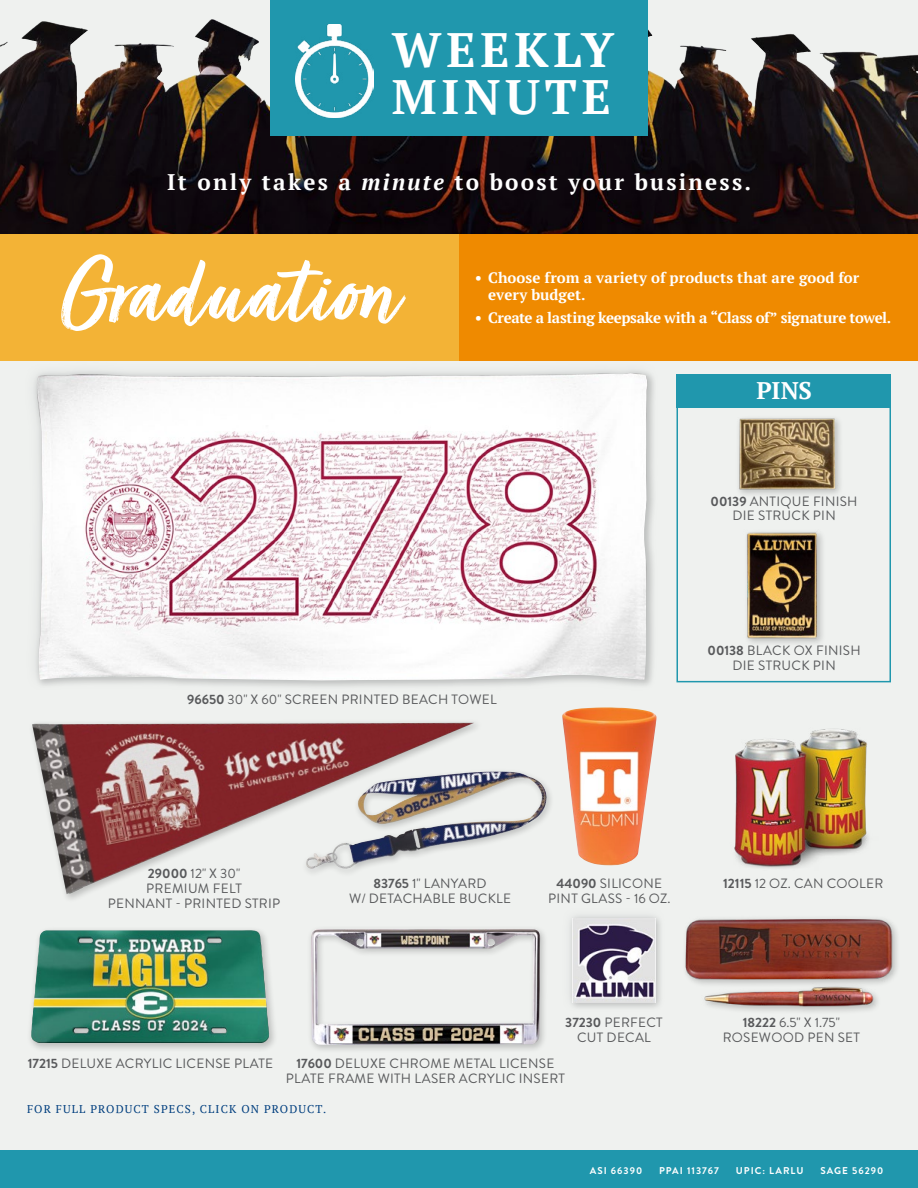
<style>
.page{position:relative;width:918px;height:1188px;background:#eff1ef}
.page>*{position:absolute;margin:0;border:0;box-sizing:border-box;transform-origin:0 0}
.t1{font:106.5px "Turbinado Bold Pro";letter-spacing:.01em;color:#fff}
.t2{font:700 48.15px/47px "PT Serif";letter-spacing:.1em;color:#fff}
.t3{font:700 24px "PT Serif";color:#fff}
.t4{font:700 22.5px "PT Serif";letter-spacing:.1em;color:#fff}
.t5{font:700 15px/16.5px "PT Serif";letter-spacing:-.005em;color:#fff}
.t6{font:700 15px "PT Serif";letter-spacing:-.025em;color:#fff}
.t7{font:13.5px/15px "Brandon Grotesque";letter-spacing:.02em;color:#58595b;text-align:center}
.t8{font:11.25px "PT Serif";letter-spacing:.1em;color:#003e7e}
.t9{font:700 9.9px "Brandon Grotesque";letter-spacing:.1em;color:#fff}
.s1{font-style:italic}
.s2{font-weight:700}
</style>
<div class="page">
<svg style="left:0;top:19px;width:918px;height:215px;background:#3a3131"></svg>
<div style="left:0;top:1150px;width:918px;height:38px;background:#2097ad"></div>
<div style="left:270px;top:0;width:378px;height:135px;background:#2097ad"></div>
<div style="left:0;top:234px;width:459px;height:127px;background:#f3b336"></div>
<div style="left:459px;top:234px;width:459px;height:127px;background:#ef8a00"></div>
<img style="left:296px;top:24px;width:77px;height:93px">
<div style="left:676px;top:374px;width:215px;height:308px;border:2px solid #2097ad"></div>
<div style="left:676px;top:374px;width:215px;height:33px;background:#2097ad"></div>
<img style="left:32px;top:723px;width:442px;height:171px">
<img style="left:734px;top:729px;width:134px;height:139px">
<img style="left:685px;top:918px;width:212px;height:94px">
<div style="left:27px;top:926px;width:251px;height:127px;background:#000;opacity:.21"></div>
<img style="left:31px;top:930px;width:239px;height:113px">
<div style="left:307px;top:925px;width:242px;height:128px;background:#000;opacity:.21"></div>
<img style="left:310px;top:929px;width:230px;height:116px">
<div style="left:562px;top:907px;width:104px;height:106px;background:#bec0c2;opacity:.5"></div>
<img style="left:573px;top:918px;width:82px;height:85px">
<div style="left:24px;top:361px;width:635px;height:332px;background:#bec0c2;opacity:.5"></div>
<img style="left:35px;top:373px;width:614px;height:307px">
<img style="left:746px;top:531px;width:77px;height:112px">
<img style="left:725px;top:407px;width:118px;height:88px">
<img style="left:562px;top:707px;width:95px;height:158px">
<div style="left:302px;top:767px;width:253px;height:110px;background:#000;opacity:.21"></div>
<img style="left:333px;top:772px;width:209px;height:80px">
<h2 class="t2" style="left:392px;top:26px;width:224px">WEEKLY<br>MINUTE</h2>
<h3 class="t4" style="left:167px;top:167px;width:585px">It only takes a <span class="s1">minute</span> to boost your business.</h3>
<h1 class="t1" style="left:61px;top:236px;width:338px">Graduation</h1>
<p class="t5" style="left:488px;top:270px;width:373px;text-indent:-14px">• Choose from a variety of products that are good for every budget.</p>
<p class="t6" style="left:475px;top:308px;width:418px">• Create a lasting keepsake with a “Class of” signature towel.</p>
<h3 class="t3" style="left:757px;top:375px;width:57px">PINS</h3>
<p class="t7" style="left:711px;top:494px;width:149px"><span class="s2">00139</span> ANTIQUE FINISH<br>DIE STRUCK PIN</p>
<p class="t7" style="left:708px;top:643px;width:155px"><span class="s2">00138</span> BLACK OX FINISH<br>DIE STRUCK PIN</p>
<p class="t7" style="left:187px;top:692px;width:311px"><span class="s2">96650</span> 30" X 60" SCREEN PRINTED BEACH TOWEL</p>
<p class="t7" style="left:108px;top:866px;width:174px"><span class="s2">29000</span> 12" X 30"<br>PREMIUM FELT<br>PENNANT - PRINTED STRIP</p>
<p class="t7" style="left:349px;top:876px;width:163px"><span class="s2">83765</span> 1" LANYARD<br>W/ DETACHABLE BUCKLE</p>
<p class="t7" style="left:556px;top:876px;width:107px"><span class="s2">44090</span> SILICONE</p>
<p class="t7" style="left:723px;top:876px;width:162px"><span class="s2">12115</span> 12 OZ. CAN COOLER</p>
<p class="t7" style="left:548px;top:891px;width:124px">PINT GLASS - 16 OZ.</p>
<p class="t7" style="left:565px;top:1015px;width:99px"><span class="s2">37230</span> PERFECT<br>CUT DECAL</p>
<p class="t7" style="left:723px;top:1015px;width:139px"><span class="s2">18222</span> 6.5" X 1.75"<br>ROSEWOOD PEN SET</p>
<p class="t7" style="left:28px;top:1056px;width:247px"><span class="s2">17215</span> DELUXE ACRYLIC LICENSE PLATE</p>
<p class="t7" style="left:286px;top:1056px;width:281px"><span class="s2">17600</span> DELUXE CHROME METAL LICENSE<br>PLATE FRAME WITH LASER ACRYLIC INSERT</p>
<p class="t8" style="left:27px;top:1102px;width:301px">FOR FULL PRODUCT SPECS, CLICK ON PRODUCT.</p>
<p class="t9" style="left:590px;top:1163px;width:54px">ASI 66390</p>
<p class="t9" style="left:659px;top:1163px;width:61px">PPAI 113767</p>
<p class="t9" style="left:736px;top:1163px;width:69px">UPIC: LARLU</p>
<p class="t9" style="left:820px;top:1163px;width:64px">SAGE 56290</p>
</div>
